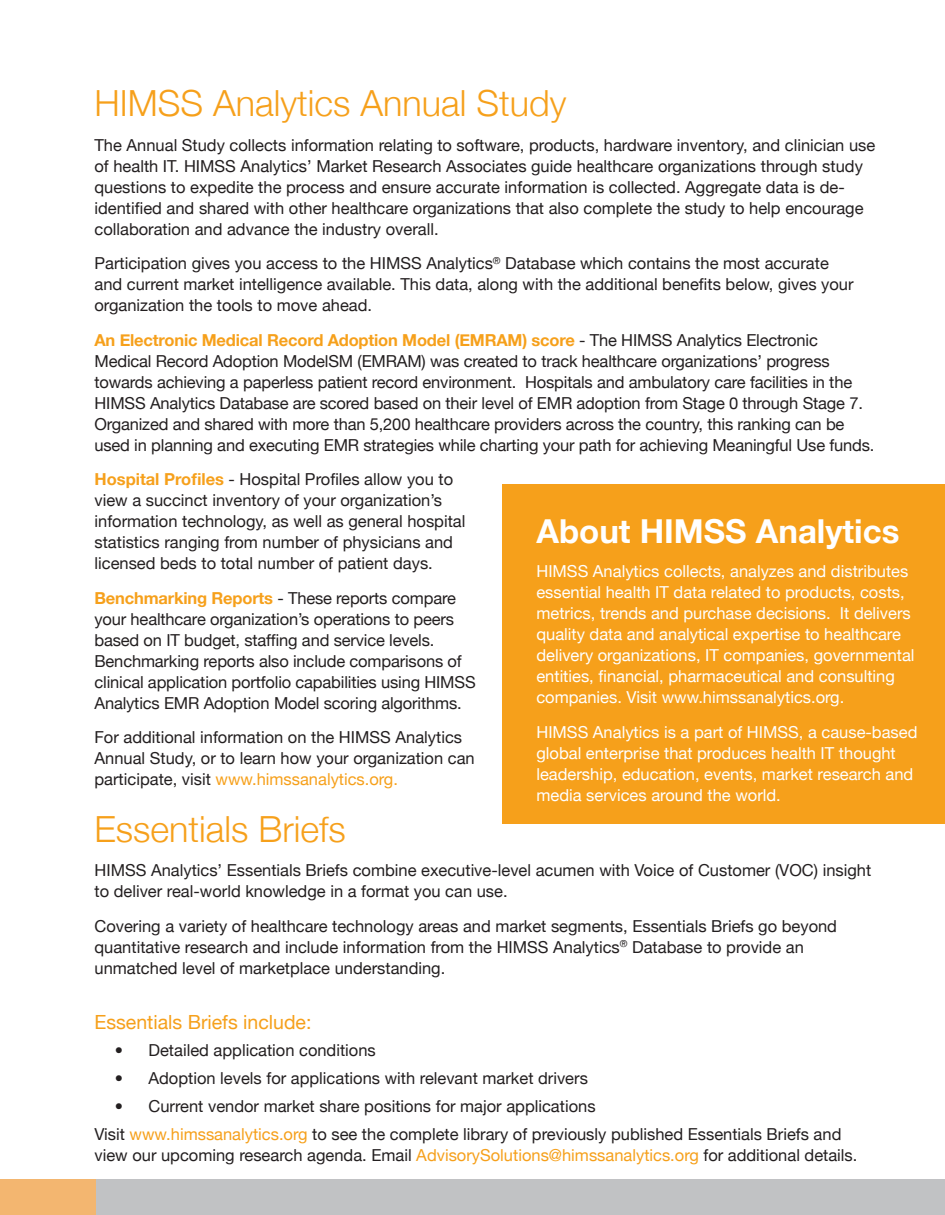
<style>
.page{position:relative;width:945px;height:1215px;background:#fff}
.page>*{position:absolute;margin:0;border:0;box-sizing:border-box;transform-origin:0 0}
.t1{font:300 36px "Helvetica Neue";color:#f6a01b}
.t2{font:700 33px "Helvetica Neue";color:#fff}
.question{font:19.5px "Helvetica Neue";color:#f6a01b}
.text{font:16.5px/21px "Helvetica Neue";color:#231f20}
.strong_point{font:16.5px/21px "Helvetica Neue";color:#fff}
.s1{font-weight:700;color:#f6a01b}
.s2{color:#f6a01b}
</style>
<div class="page">
<div style="left:95px;top:1179px;width:850px;height:36px;background:#c1c2c4"></div>
<div style="left:0;top:1179px;width:96px;height:36px;background:#f3b670"></div>
<div style="left:503px;top:485px;width:442px;height:339px;background:#f6a01b"></div>
<p class="t1" style="left:94px;top:81px;width:474px">HIMSS Analytics Annual Study</p>
<p class="text" style="left:94px;top:134px;width:782px">The Annual Study collects information relating to software, products, hardware inventory, and clinician use of health IT. HIMSS Analytics’ Market Research Associates guide healthcare organizations through study questions to expedite the process and ensure accurate information is collected. Aggregate data is de&shy;identified and shared with other healthcare organizations that also complete the study to help encourage collaboration and advance the industry overall.</p>
<p class="text" style="left:94px;top:253px;width:761px">Participation gives you access to the HIMSS Analytics<sup>®</sup> Database which contains the most accurate and current market intelligence available. This data, along with the additional benefits below, gives your organization the tools to move ahead.</p>
<p class="text" style="left:94px;top:329px;width:782px"><span class="s1">An Electronic Medical Record Adoption Model (EMRAM) score</span> - The HIMSS Analytics Electronic Medical Record Adoption ModelSM (EMRAM) was created to track healthcare organizations’ progress towards achieving a paperless patient record environment. Hospitals and ambulatory care facilities in the HIMSS Analytics Database are scored based on their level of EMR adoption from Stage 0 through Stage 7.<br>Organized and shared with more than 5,200 healthcare providers across the country, this ranking can be used in planning and executing EMR strategies while charting your path for achieving Meaningful Use funds.</p>
<p class="text" style="left:94px;top:469px;width:372px"><span class="s1">Hospital Profiles</span> - Hospital Profiles allow you to view a succinct inventory of your organization’s information technology, as well as general hospital statistics ranging from number of physicians and licensed beds to total number of patient days.</p>
<p class="text" style="left:94px;top:587px;width:383px"><span class="s1">Benchmarking Reports</span> - These reports compare your healthcare organization’s operations to peers based on IT budget, staffing and service levels.<br>Benchmarking reports also include comparisons of clinical application portfolio capabilities using HIMSS Analytics EMR Adoption Model scoring algorithms.</p>
<p class="text" style="left:94px;top:727px;width:382px">For additional information on the HIMSS Analytics<br>Annual Study, or to learn how your organization can participate, visit <span class="s2">www.himssanalytics.org.</span></p>
<p class="t1" style="left:94px;top:807px;width:253px">Essentials Briefs</p>
<p class="text" style="left:94px;top:860px;width:778px">HIMSS Analytics’ Essentials Briefs combine executive-level acumen with Voice of Customer (VOC) insight to deliver real-world knowledge in a format you can use.</p>
<p class="text" style="left:94px;top:915px;width:744px">Covering a variety of healthcare technology areas and market segments, Essentials Briefs go beyond quantitative research and include information from the HIMSS Analytics<sup>®</sup> Database to provide an unmatched level of marketplace understanding.</p>
<p class="question" style="left:94px;top:1010px;width:219px">Essentials Briefs include:</p>
<p class="text" style="left:115px;top:1040px;width:263px">• Detailed application conditions</p>
<p class="text" style="left:115px;top:1068px;width:475px">• Adoption levels for applications with relevant market drivers</p>
<p class="text" style="left:115px;top:1095px;width:482px">• Current vendor market share positions for major applications</p>
<p class="text" style="left:94px;top:1123px;width:764px">Visit <span class="s2">www.himssanalytics.org</span> to see the complete library of previously published Essentials Briefs and view our upcoming research agenda. Email <span class="s2">AdvisorySolutions@himssanalytics.org</span> for additional details.</p>
<p class="t2" style="left:536px;top:511px;width:364px">About HIMSS Analytics</p>
<p class="strong_point" style="left:536px;top:561px;width:380px">HIMSS Analytics collects, analyzes and distributes essential health IT data related to products, costs, metrics, trends and purchase decisions. It delivers quality data and analytical expertise to healthcare delivery organizations, IT companies, governmental entities, financial, pharmaceutical and consulting companies. Visit www.himssanalytics.org.</p>
<p class="strong_point" style="left:536px;top:721px;width:383px">HIMSS Analytics is a part of HIMSS, a cause-based global enterprise that produces health IT thought leadership, education, events, market research and media services around the world.</p>
</div>
